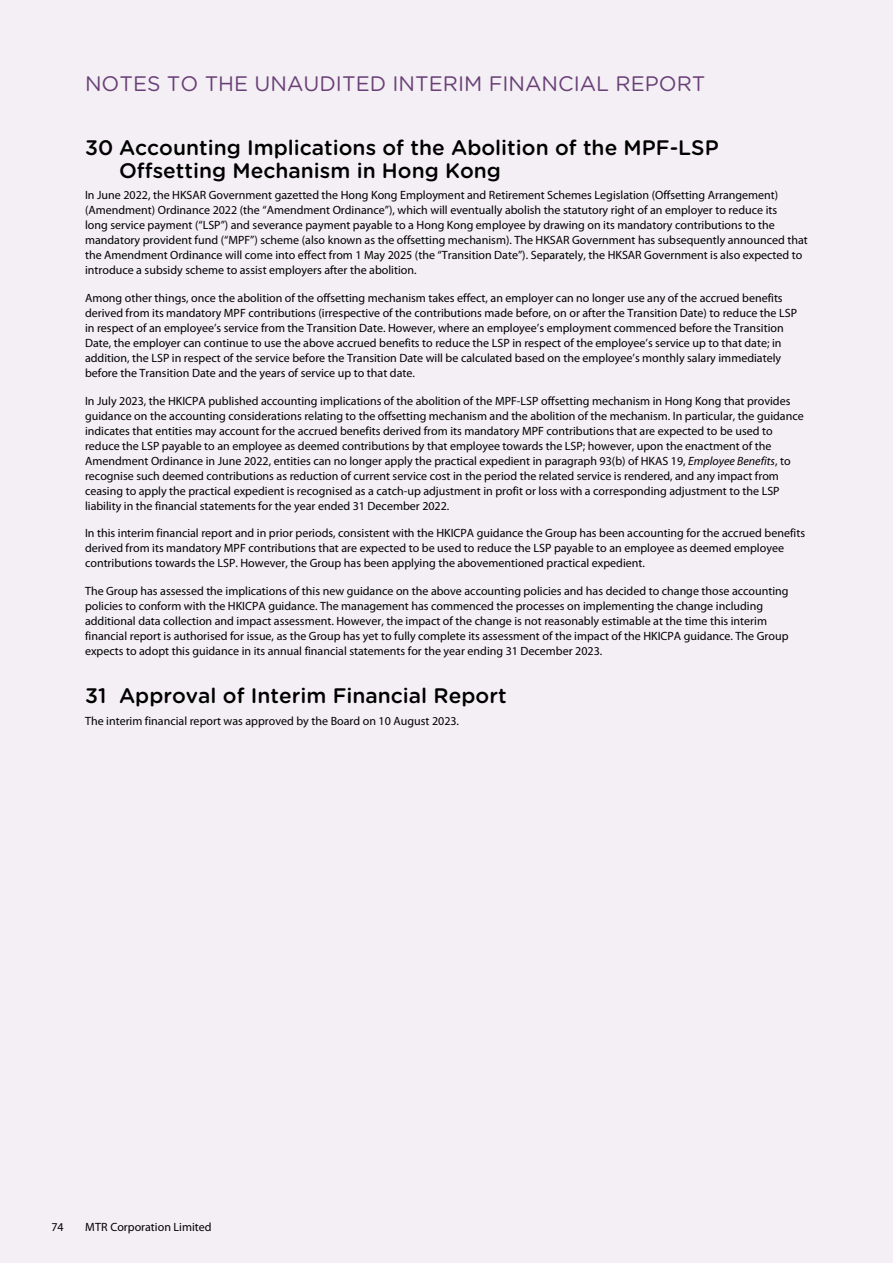
<style>
.page{position:relative;width:893px;height:1263px;background:#f3eff4}
.page>*{position:absolute;margin:0;border:0;box-sizing:border-box;transform-origin:0 0}
.t1{font:500 21px/22.5px "Gotham Rounded";color:#000}
.t2{font:21px "Gotham Rounded";color:#693f77}
.t3{font:12px/15px "Myriad Pro";color:#000}
.s1{font-style:italic}
</style>
<div class="page">
<h1 class="t2" style="left:85px;top:70px;width:622px">NOTES TO THE UNAUDITED INTERIM FINANCIAL REPORT</h1>
<h1 class="t1" style="left:119px;top:136px;width:601px;text-indent:-34px">30 Accounting Implications of the Abolition of the MPF-LSP<br>Offsetting Mechanism in Hong Kong</h1>
<p class="t3" style="left:85px;top:188px;width:724px">In June 2022, the HKSAR Government gazetted the Hong Kong Employment and Retirement Schemes Legislation (Offsetting Arrangement) (Amendment) Ordinance 2022 (the “Amendment Ordinance”), which will eventually abolish the statutory right of an employer to reduce its<br>long service payment (“LSP”) and severance payment payable to a Hong Kong employee by drawing on its mandatory contributions to the mandatory provident fund (“MPF”) scheme (also known as the offsetting mechanism). The HKSAR Government has subsequently announced that the Amendment Ordinance will come into effect from 1 May 2025 (the “Transition Date”). Separately, the HKSAR Government is also expected to introduce a subsidy scheme to assist employers after the abolition.</p>
<p class="t3" style="left:85px;top:290px;width:713px">Among other things, once the abolition of the offsetting mechanism takes effect, an employer can no longer use any of the accrued benefits derived from its mandatory MPF contributions (irrespective of the contributions made before, on or after the Transition Date) to reduce the LSP in respect of an employee’s service from the Transition Date. However, where an employee’s employment commenced before the Transition Date, the employer can continue to use the above accrued benefits to reduce the LSP in respect of the employee’s service up to that date; in addition, the LSP in respect of the service before the Transition Date will be calculated based on the employee’s monthly salary immediately before the Transition Date and the years of service up to that date.</p>
<p class="t3" style="left:85px;top:393px;width:720px">In July 2023, the HKICPA published accounting implications of the abolition of the MPF-LSP offsetting mechanism in Hong Kong that provides guidance on the accounting considerations relating to the offsetting mechanism and the abolition of the mechanism. In particular, the guidance indicates that entities may account for the accrued benefits derived from its mandatory MPF contributions that are expected to be used to reduce the LSP payable to an employee as deemed contributions by that employee towards the LSP; however, upon the enactment of the Amendment Ordinance in June 2022, entities can no longer apply the practical expedient in paragraph 93(b) of HKAS 19, <span class="s1">Employee Benefits</span>, to recognise such deemed contributions as reduction of current service cost in the period the related service is rendered, and any impact from ceasing to apply the practical expedient is recognised as a catch-up adjustment in profit or loss with a corresponding adjustment to the LSP liability in the financial statements for the year ended 31 December 2022.</p>
<p class="t3" style="left:85px;top:526px;width:722px">In this interim financial report and in prior periods, consistent with the HKICPA guidance the Group has been accounting for the accrued benefits derived from its mandatory MPF contributions that are expected to be used to reduce the LSP payable to an employee as deemed employee contributions towards the LSP. However, the Group has been applying the abovementioned practical expedient.</p>
<p class="t3" style="left:85px;top:584px;width:705px">The Group has assessed the implications of this new guidance on the above accounting policies and has decided to change those accounting policies to conform with the HKICPA guidance. The management has commenced the processes on implementing the change including additional data collection and impact assessment. However, the impact of the change is not reasonably estimable at the time this interim financial report is authorised for issue, as the Group has yet to fully complete its assessment of the impact of the HKICPA guidance. The Group expects to adopt this guidance in its annual financial statements for the year ending 31 December 2023.</p>
<h1 class="t1" style="left:85px;top:683px;width:423px">31 Approval of Interim Financial Report</h1>
<p class="t3" style="left:85px;top:713px;width:376px">The interim financial report was approved by the Board on 10 August 2023.</p>
<p class="t3" style="left:51px;top:1219px;width:14px">74</p>
<p class="t3" style="left:85px;top:1219px;width:128px">MTR Corporation Limited</p>
</div>
